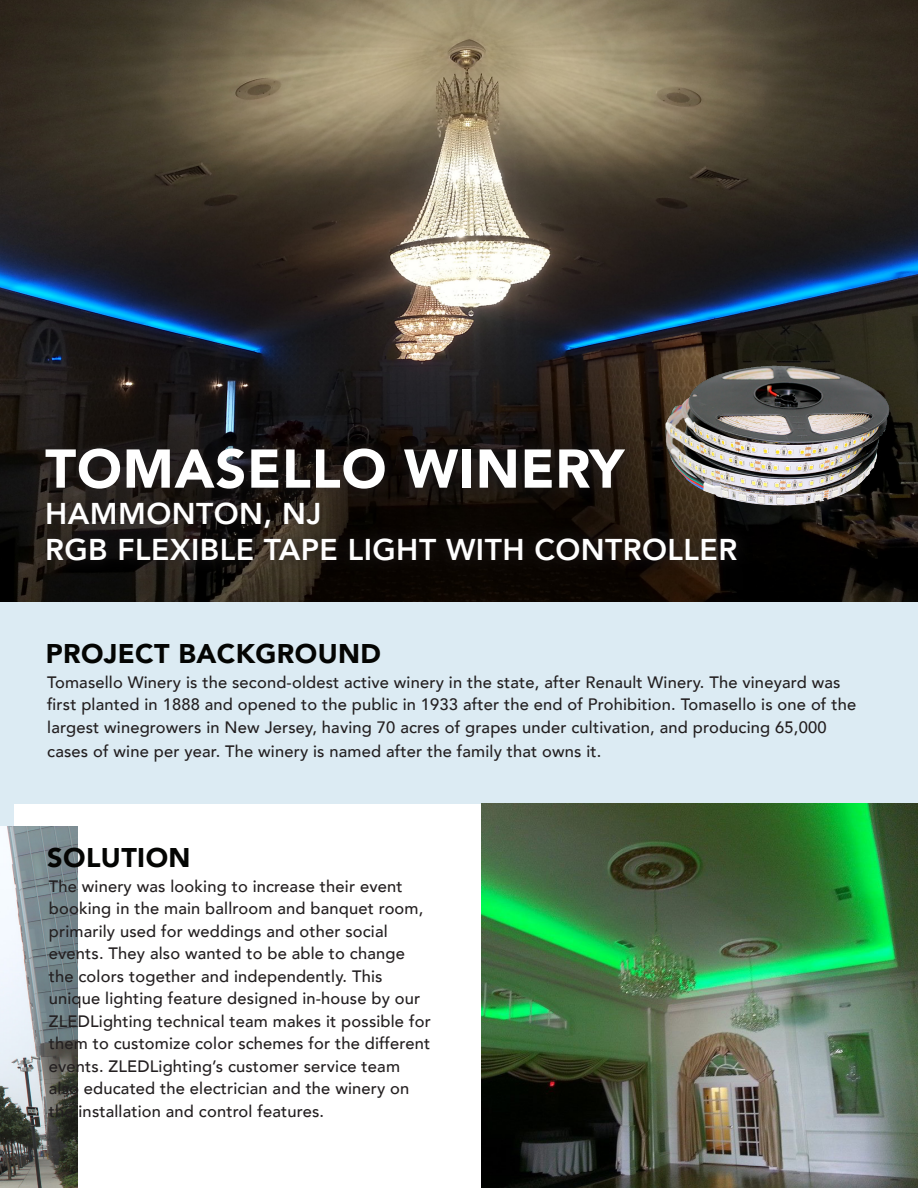
<style>
.page{position:relative;width:918px;height:1188px;background:#fff}
.page>*{position:absolute;margin:0;border:0;box-sizing:border-box;transform-origin:0 0}
.Subline{font:900 54px "Avenir";letter-spacing:.015em;color:#fff}
.Subline-2{font:800 30px "Avenir";letter-spacing:.015em;color:#fff}
.Subline-3{font:900 27px "Avenir";letter-spacing:.015em;color:#040503}
.Body_copy{font:500 16.5px/22.5px "Avenir";letter-spacing:.01em;color:#231f20}
</style>
<div class="page">
<div style="left:0;top:599px;width:14px;height:227px;background:#dcebf3"></div>
<img style="left:0;top:826px;width:77px;height:362px">
<div style="left:0;top:599px;width:918px;height:205px;background:#dcebf3"></div>
<img style="left:0;top:0;width:918px;height:602px">
<svg style="left:31px;top:434px;width:720px;height:141px;background:#1a1410"></svg>
<img style="left:482px;top:804px;width:436px;height:384px">
<img style="left:647px;top:349px;width:260px;height:173px">
<p class="Subline" style="left:45px;top:423px;width:580px">TOMASELLO WINERY</p>
<p class="Subline-2" style="left:45px;top:490px;width:278px">HAMMONTON, NJ</p>
<p class="Subline-2" style="left:45px;top:526px;width:694px">RGB FLEXIBLE TAPE LIGHT WITH CONTROLLER</p>
<p class="Subline-3" style="left:46px;top:630px;width:337px">PROJECT BACKGROUND</p>
<p class="Body_copy" style="left:47px;top:670px;width:810px">Tomasello Winery is the second-oldest active winery in the state, after Renault Winery. The vineyard was first planted in 1888 and opened to the public in 1933 after the end of Prohibition. Tomasello is one of the largest winegrowers in New Jersey, having 70 acres of grapes under cultivation, and producing 65,000</p>
<p class="Body_copy" style="left:47px;top:739px;width:556px">cases of wine per year. The winery is named after the family that owns it.</p>
<p class="Subline-3" style="left:47px;top:834px;width:145px">SOLUTION</p>
<p class="Body_copy" style="left:49px;top:874px;width:383px">The winery was looking to increase their event booking in the main ballroom and banquet room, primarily used for weddings and other social events. They also wanted to be able to change the colors together and independently. This unique lighting feature designed in-house by our ZLEDLighting technical team makes it possible for them to customize color schemes for the different events. ZLEDLighting’s customer service team also educated the electrician and the winery on the installation and control features.</p>
</div>
